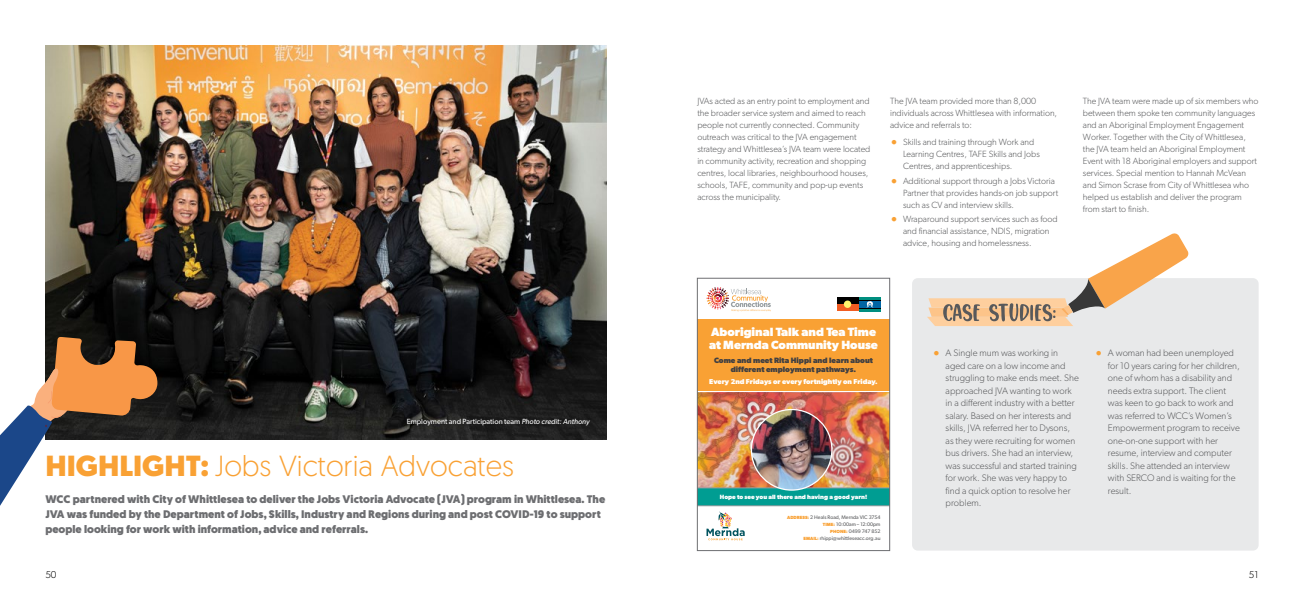
<style>
.page{position:relative;width:1304px;height:596px;background:#fff}
.page>*{position:absolute;margin:0;border:0;box-sizing:border-box;transform-origin:0 0}
.t1{font:300 29px "Geomanist";color:#f9a134}
.t2{font:700 12px/12.9px "Gibson";color:#fff}
.t3{font:900 11px/15px "Geomanist";color:#6d6e71}
.t4{font:300 10px "Gibson";color:#000}
.t5{font:300 9.5px/12.5px "Gibson";color:#58595b}
.t6{font:300 9px/12px "Gibson";color:#58595b}
.t7{font:700 7.8px/9.4px "Gibson";color:#414042;text-align:center}
.t8{font:7.5px "Gibson";color:#fff}
.t9{font:700 7.1px "Gibson";color:#fff}
.t10{font:700 6.1px "Gibson";color:#fff}
.t11{font:5.2px/7.1px "Gibson";color:#58595b;text-align:right}
.s1{font-style:italic}
.s2{font-weight:900}
.s3{font-size:16px;color:#f9a134}
.s4{font-weight:700;font-size:4.5px;color:#f9a134}
</style>
<div class="page">
<img style="left:45px;top:45px;width:562px;height:394px">
<svg style="left:165px;top:401px;width:3px;height:39px"></svg>
<svg style="left:0;top:336px;width:158px;height:170px"></svg>
<img style="left:699px;top:392px;width:189px;height:95px">
<svg style="left:699px;top:487px;width:189px;height:18px;background:#0d9d92"></svg>
<svg style="left:706px;top:287px;width:65px;height:24px"></svg>
<div style="left:837px;top:297px;width:21px;height:7px;background:#000"></div>
<div style="left:837px;top:304px;width:21px;height:7px;background:#f15d22"></div>
<div style="left:844px;top:300px;width:7px;height:8px;background:#fff56d;border-radius:50%"></div>
<hr style="left:859px;top:308px;width:21px;height:3px;background:#008e7f">
<hr style="left:859px;top:297px;width:21px;height:3px;background:#008e7f">
<svg style="left:859px;top:300px;width:21px;height:8px"></svg>
<div style="left:697px;top:319px;width:193px;height:72px;background:#f9a134"></div>
<svg style="left:706px;top:511px;width:39px;height:29px"></svg>
<img style="left:751px;top:409px;width:81px;height:80px;border-radius:40px">
<div style="left:751px;top:408px;width:82px;height:82px;border:1px solid #fff;border-radius:50%"></div>
<div style="left:697px;top:278px;width:193px;height:272px;border:1px solid #6d6e71"></div>
<div style="left:912px;top:278px;width:347px;height:272px;background:#e8e9ea;border-radius:6px"></div>
<svg style="left:927px;top:233px;width:262px;height:93px"></svg>
<p class="t8" style="left:407px;top:416px;width:184px">Employment and Participation team <span class="s1">Photo credit: Anthony</span></p>
<h1 class="t1" style="left:45px;top:447px;width:470px"><span class="s2">HIGHLIGHT:</span> Jobs Victoria Advocates</h1>
<p class="t3" style="left:45px;top:491px;width:561px">WCC partnered with City of Whittlesea to deliver the Jobs Victoria Advocate (JVA) program in Whittlesea. The<br>JVA was funded by the Department of Jobs, Skills, Industry and Regions during and post COVID-19 to support people looking for work with information, advice and referrals.</p>
<p class="t6" style="left:697px;top:94px;width:175px">JVAs acted as an entry point to employment and the broader service system and aimed to reach people not currently connected. Community outreach was critical to the JVA engagement strategy and Whittlesea’s JVA team were located in community activity, recreation and shopping centres, local libraries, neighbourhood houses, schools, TAFE, community and pop-up events across the municipality.</p>
<p class="t6" style="left:1083px;top:94px;width:177px">The JVA team were made up of six members who between them spoke ten community languages and an Aboriginal Employment Engagement Worker. Together with the City of Whittlesea, the JVA team held an Aboriginal Employment Event with 18 Aboriginal employers and support services. Special mention to Hannah McVean and Simon Scrase from City of Whittlesea who helped us establish and deliver the program from start to finish.</p>
<p class="t6" style="left:890px;top:94px;width:169px">The JVA team provided more than 8,000 individuals across Whittlesea with information, advice and referrals to:</p>
<p class="t6" style="left:903px;top:136px;width:138px;text-indent:-13px"><span class="s3">•</span> Skills and training through Work and<br>Learning Centres, TAFE Skills and Jobs<br>Centres, and apprenticeships.</p>
<p class="t6" style="left:903px;top:174px;width:157px;text-indent:-13px"><span class="s3">•</span> Additional support through a Jobs Victoria<br>Partner that provides hands-on job support such as CV and interview skills.</p>
<p class="t6" style="left:903px;top:213px;width:156px;text-indent:-13px"><span class="s3">•</span> Wraparound support services such as food and financial assistance, NDIS, migration advice, housing and homelessness.</p>
<h2 class="t2" style="left:709px;top:325px;width:170px">Aboriginal Talk and Tea Time at Mernda Community House</h2>
<p class="t7" style="left:714px;top:355px;width:160px">Come and meet Rita Hippi and learn about different employment pathways.</p>
<p class="t9" style="left:709px;top:377px;width:170px">Every 2nd Fridays or every fortnightly on Friday.</p>
<p class="t10" style="left:720px;top:493px;width:149px">Hope to see you all there and having a good yarn!</p>
<p class="t11" style="left:787px;top:513px;width:95px"><span class="s4">ADDRESS:</span> 2 Heals Road, Mernda VIC 3754<br><span class="s4">TIME:</span> 10:00am – 12:00pm<br><span class="s4">PHONE:</span> 0499 747 852<br><span class="s4">EMAIL:</span> rhippi@whittleseacc.org.au</p>
<p class="t5" style="left:946px;top:346px;width:135px;text-indent:-13px"><span class="s3">•</span> A Single mum was working in aged care on a low income and struggling to make ends meet. She approached JVA wanting to work in a different industry with a better salary. Based on her interests and skills, JVA referred her to Dysons, as they were recruiting for women bus drivers. She had an interview, was successful and started training for work. She was very happy to find a quick option to resolve her problem.</p>
<p class="t5" style="left:1108px;top:346px;width:133px;text-indent:-13px"><span class="s3">•</span> A woman had been unemployed for 10 years caring for her children, one of whom has a disability and needs extra support. The client was keen to go back to work and was referred to WCC’s Women’s<br>Empowerment program to receive one-on-one support with her resume, interview and computer skills. She attended an interview with SERCO and is waiting for the result.</p>
<p class="t4" style="left:45px;top:568px;width:13px">50</p>
<p class="t4" style="left:1249px;top:568px;width:11px">51</p>
</div>
